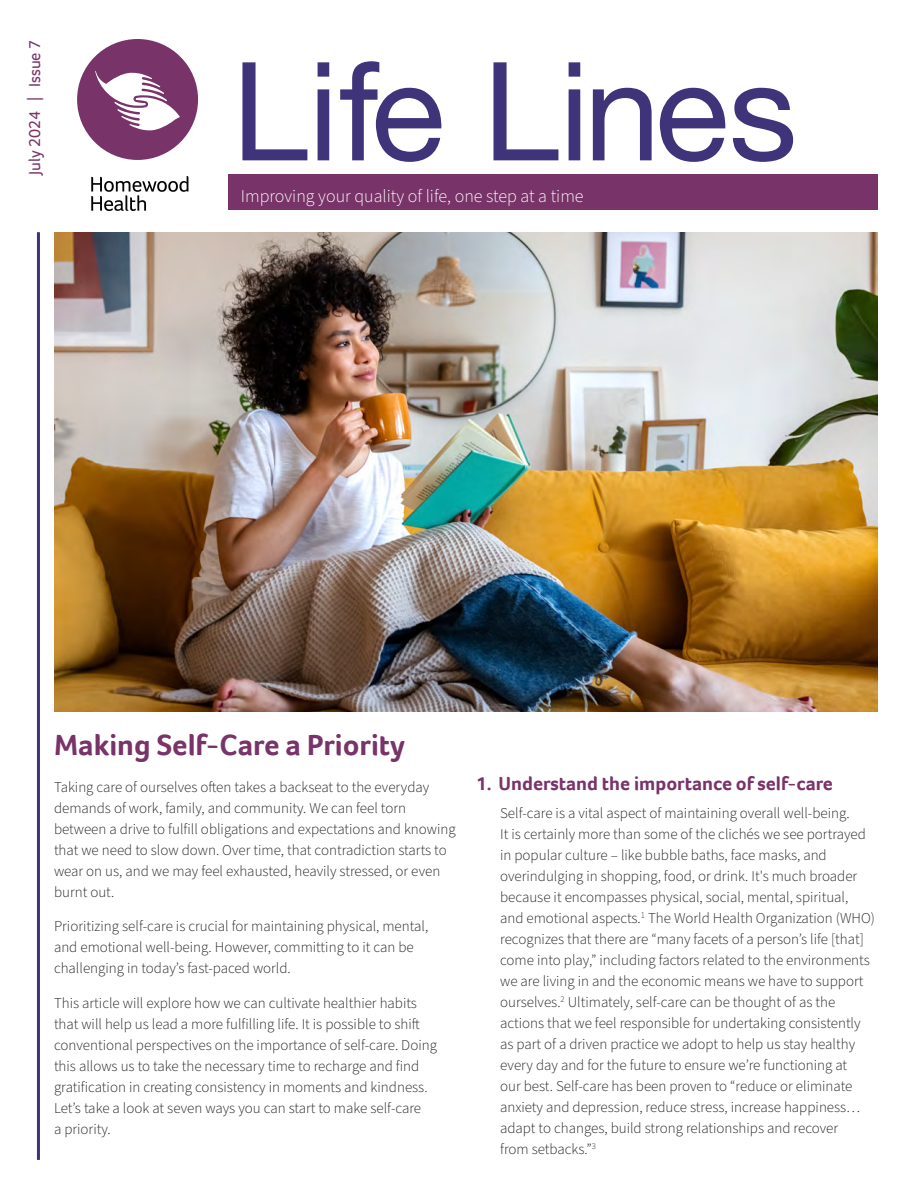
<style>
.page{position:relative;width:918px;height:1188px;background:#fff}
.page>*{position:absolute;margin:0;border:0;box-sizing:border-box;transform-origin:0 0}
.t1{font:137.25px "Helvetica Neue";color:#3f347a}
.t2{font:700 30px "Foco";color:#783369}
.t3{font:700 19.5px "Foco";color:#783369}
.t4{font:300 18px "Source Sans Pro";color:#fff}
.t5{font:16.5px "Foco";color:#783369}
.t6{font:300 15px/21px "Source Sans Pro";color:#231f20}
</style>
<div class="page">
<img style="left:54px;top:232px;width:824px;height:480px">
<div style="left:77px;top:39px;width:121px;height:121px;background:#783369;border-radius:50%"></div>
<svg style="left:95px;top:71px;width:85px;height:59px"></svg>
<div style="left:228px;top:175px;width:650px;height:35px;background:#783369"></div>
<hr style="left:37px;top:232px;width:3px;height:928px;background:#3f347a">
<svg style="left:91px;top:176px;width:97px;height:35px"></svg>
<p class="t5" style="left:24px;top:175px;width:137px;rotate:-90deg">July 2024 | Issue 7</p>
<h1 class="t1" style="left:232px;top:13px;width:567px">Life Lines</h1>
<p class="t4" style="left:241px;top:184px;width:344px">Improving your quality of life, one step at a time</p>
<h2 class="t2" style="left:54px;top:725px;width:353px">Making Self-Care a Priority</h2>
<p class="t6" style="left:54px;top:777px;width:403px">Taking care of ourselves often takes a backseat to the everyday demands of work, family, and community. We can feel torn between a drive to fulfill obligations and expectations and knowing that we need to slow down. Over time, that contradiction starts to wear on us, and we may feel exhausted, heavily stressed, or even burnt out.</p>
<p class="t6" style="left:54px;top:916px;width:376px">Prioritizing self-care is crucial for maintaining physical, mental, and emotional well-being. However, committing to it can be challenging in today’s fast-paced world.</p>
<p class="t6" style="left:54px;top:993px;width:384px">This article will explore how we can cultivate healthier habits that will help us lead a more fulfilling life. It is possible to shift conventional perspectives on the importance of self-care. Doing this allows us to take the necessary time to recharge and find gratification in creating consistency in moments and kindness.<br>Let’s take a look at seven ways you can start to make self-care<br>a priority.</p>
<h3 class="t3" style="left:476px;top:771px;width:358px">1. Understand the importance of self-care</h3>
<p class="t6" style="left:500px;top:803px;width:376px">Self-care is a vital aspect of maintaining overall well-being.<br>It is certainly more than some of the clichés we see portrayed in popular culture – like bubble baths, face masks, and overindulging in shopping, food, or drink. It's much broader because it encompasses physical, social, mental, spiritual, and emotional aspects.<sup>1</sup> The World Health Organization (WHO) recognizes that there are “many facets of a person’s life [that] come into play,” including factors related to the environments we are living in and the economic means we have to support ourselves.<sup>2</sup> Ultimately, self-care can be thought of as the actions that we feel responsible for undertaking consistently as part of a driven practice we adopt to help us stay healthy every day and for the future to ensure we’re functioning at<br>our best. Self-care has been proven to “reduce or eliminate anxiety and depression, reduce stress, increase happiness… adapt to changes, build strong relationships and recover<br>from setbacks.”<sup>3</sup></p>
</div>
